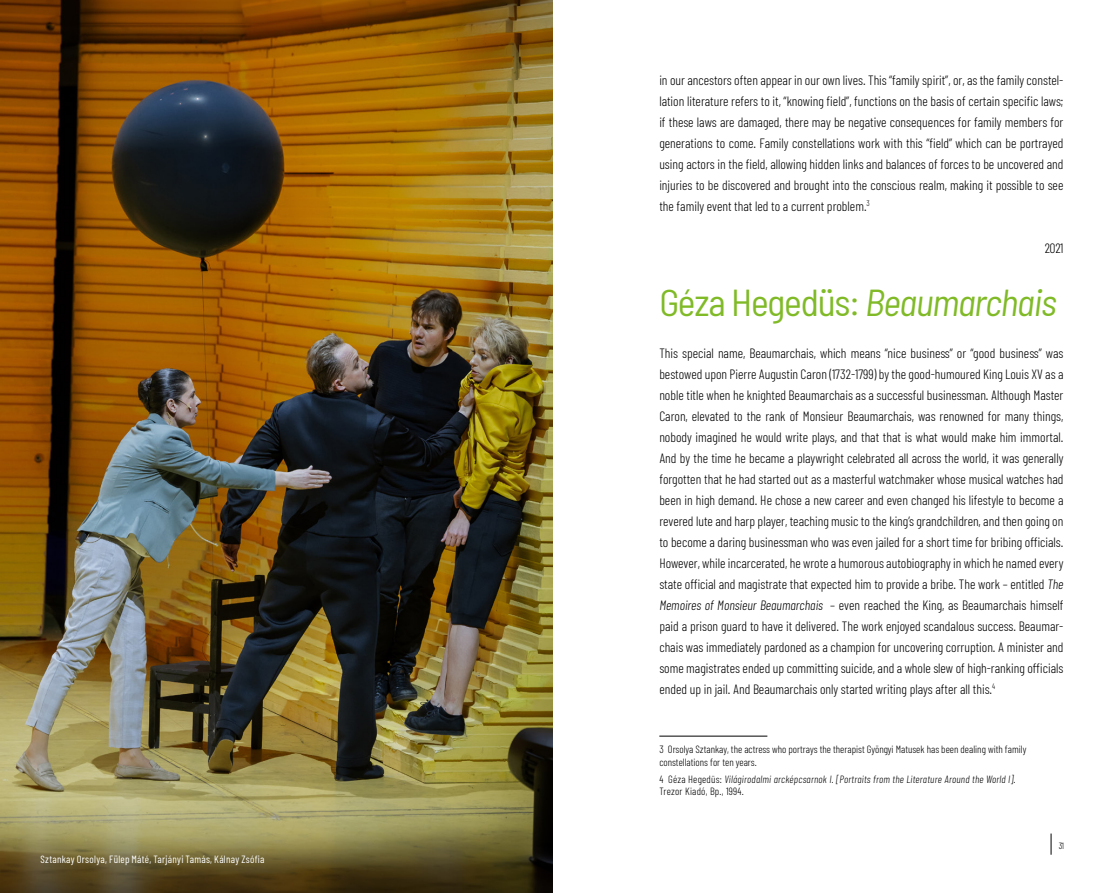
<style>
.page{position:relative;width:1106px;height:893px;background:#fff}
.page>*{position:absolute;margin:0;border:0;box-sizing:border-box;transform-origin:0 0}
.t1{font:semi-condensed 37.5px "Barlow";letter-spacing:-.03em;color:#80ba27}
.t2{font:300 13.5px/21px "Barlow Condensed";color:#000;text-align:justify}
.t3{font:300 10.5px/12.6px "Barlow Condensed";color:#000}
.t4{font:italic 300 10.5px/12.6px "Barlow Condensed";letter-spacing:.02em;color:#000}
.t5{font:10.5px "Barlow Condensed";letter-spacing:.025em;color:#fff}
.t6{font:300 9px "Barlow Condensed";color:#000}
.s1{font-style:italic}
.s2{font-style:normal}
.s3{font-weight:400}
</style>
<div class="page">
<svg style="left:1050px;top:833px;width:1px;height:22px"></svg>
<hr style="left:659px;top:736px;width:108px;height:1px;background:#000">
<img style="left:0;top:0;width:553px;height:893px">
<p class="t5" style="left:40px;top:852px;width:225px">Sztankay Orsolya, Fülep Máté, Tarjányi Tamás, Kálnay Zsófia</p>
<p class="t2" style="left:659px;top:69px;width:405px">in our ancestors often appear in our own lives. This “family spirit”, or, as the family constel&shy;lation literature refers to it, “knowing field”, functions on the basis of certain specific laws; if these laws are damaged, there may be negative consequences for family members for generations to come. Family constellations work with this “field” which can be portrayed using actors in the field, allowing hidden links and balances of forces to be uncovered and injuries to be discovered and brought into the conscious realm, making it possible to see the family event that led to a current problem.<sup>3</sup></p>
<p class="t2" style="left:1044px;top:237px;width:20px">2021</p>
<h1 class="t1" style="left:659px;top:275px;width:399px">Géza Hegedüs: <span class="s1">Beaumarchais</span></h1>
<p class="t2" style="left:659px;top:342px;width:405px">This special name, Beaumarchais, which means “nice business” or “good business” was bestowed upon Pierre Augustin Caron (1732-1799) by the good-humoured King Louis XV as a noble title when he knighted Beaumarchais as a successful businessman. Although Master Caron, elevated to the rank of Monsieur Beaumarchais, was renowned for many things, nobody imagined he would write plays, and that that is what would make him immortal.<br>And by the time he became a playwright celebrated all across the world, it was generally forgotten that he had started out as a masterful watchmaker whose musical watches had been in high demand. He chose a new career and even changed his lifestyle to become a revered lute and harp player, teaching music to the king’s grandchildren, and then going on to become a daring businessman who was even jailed for a short time for bribing officials.<br>However, while incarcerated, he wrote a humorous autobiography in which he named every state official and magistrate that expected him to provide a bribe. The work – entitled <span class="s1">The Memoires of Monsieur Beaumarchais</span> – even reached the King, as Beaumarchais himself paid a prison guard to have it delivered. The work enjoyed scandalous success. Beaumar&shy;chais was immediately pardoned as a champion for uncovering corruption. A minister and some magistrates ended up committing suicide, and a whole slew of high-ranking officials ended up in jail. And Beaumarchais only started writing plays after all this.<sup>4</sup></p>
<p class="t3" style="left:659px;top:743px;width:368px">3 Orsolya Sztankay, the actress who portrays the therapist Gyöngyi Matusek has been dealing with family constellations for ten years.</p>
<p class="t4" style="left:659px;top:772px;width:358px"><span class="s2">4 Géza Hegedüs:</span> Világirodalmi arcképcsarnok I. [Portraits from the Literature Around the World I].<br><span class="s2">Trezor Kiadó, Bp., 1994.</span></p>
<p class="t6" style="left:1058px;top:839px;width:9px">31<span class="s3">25</span></p>
</div>
